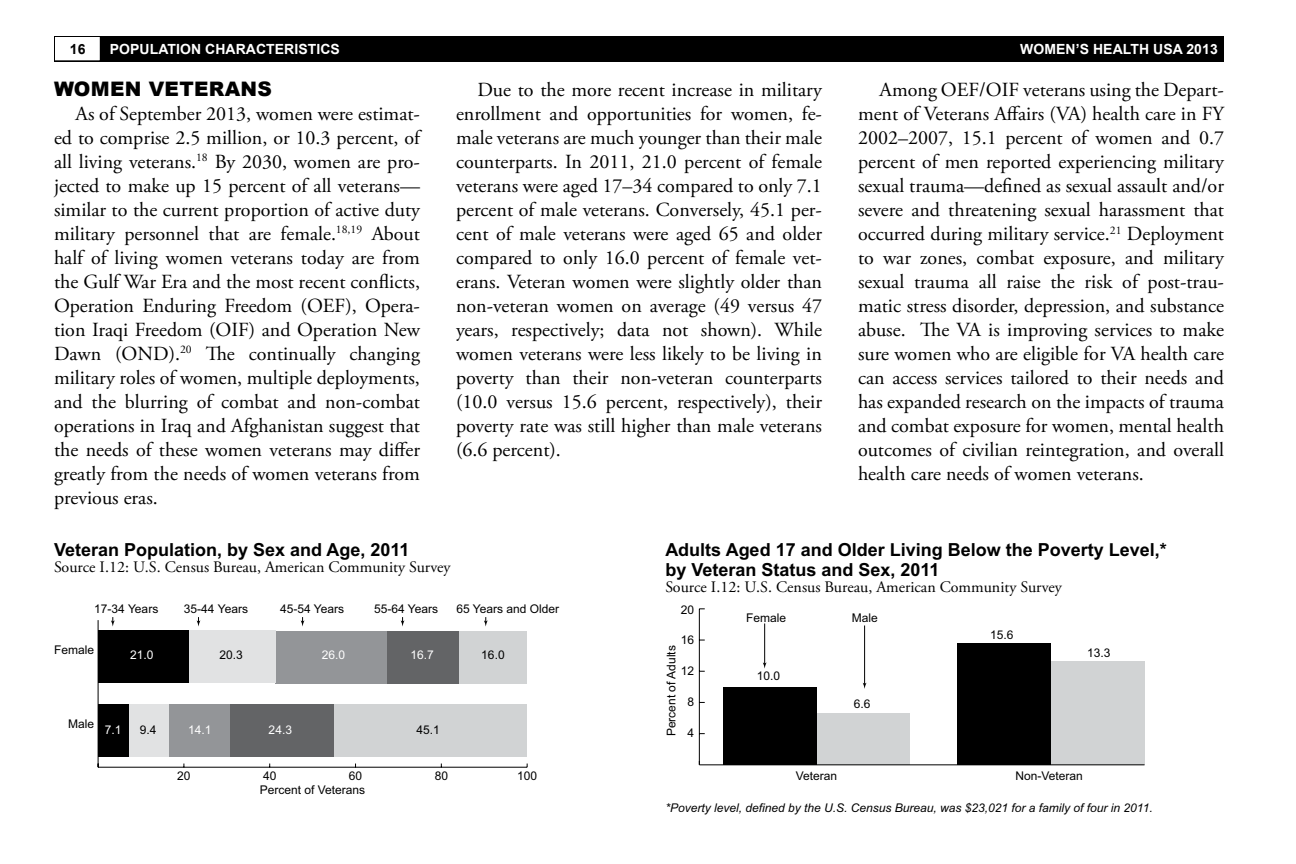
<style>
.page{position:relative;width:1296px;height:864px;background:#fff}
.page>*{position:absolute;margin:0;border:0;box-sizing:border-box;transform-origin:0 0}
.text{font:20px/24px "Adobe Garamond Pro";color:#000;text-align:justify}
.t1{font:900 20px "Arial";letter-spacing:.015em;color:#000}
.t2{font:700 18px/20px "Arial";color:#000}
.t3{font:16px "Adobe Garamond Pro";color:#000}
.t4{font:700 14px "Arial";letter-spacing:.005em;color:#fff}
.t5{font:700 14px "Arial";color:#000}
.t6{font:12px "Arial";color:#000}
.t7{font:italic 12px "Arial";color:#000}
.t8{font:12px "Arial";color:#fff}
</style>
<div class="page">
<div style="left:54px;top:36px;width:1170px;height:25px;background:#000"></div>
<div style="left:54px;top:36px;width:46px;height:25px;background:#fff"></div>
<div style="left:54px;top:36px;width:47px;height:25px;border:1px solid #000"></div>
<hr style="left:98px;top:767px;width:429px;height:1px;background:#000">
<hr style="left:98px;top:620px;width:1px;height:147px;background:#000">
<div style="left:459px;top:631px;width:68px;height:53px;background:#d1d3d4"></div>
<div style="left:334px;top:704px;width:193px;height:53px;background:#d1d3d4"></div>
<div style="left:387px;top:631px;width:72px;height:53px;background:#636466"></div>
<div style="left:229px;top:704px;width:105px;height:53px;background:#636466"></div>
<div style="left:275px;top:631px;width:112px;height:53px;background:#939598"></div>
<div style="left:169px;top:704px;width:60px;height:53px;background:#939598"></div>
<div style="left:188px;top:630px;width:87px;height:53px;background:#e1e2e3"></div>
<div style="left:129px;top:704px;width:40px;height:53px;background:#e1e2e3"></div>
<div style="left:98px;top:630px;width:90px;height:53px;background:#000"></div>
<div style="left:98px;top:704px;width:31px;height:53px;background:#000"></div>
<svg style="left:111px;top:617px;width:4px;height:10px"></svg>
<svg style="left:484px;top:617px;width:4px;height:10px"></svg>
<hr style="left:764px;top:624px;width:1px;height:40px;background:#000">
<svg style="left:763px;top:662px;width:4px;height:7px"></svg>
<hr style="left:864px;top:626px;width:1px;height:58px;background:#000">
<svg style="left:863px;top:683px;width:3px;height:6px"></svg>
<svg style="left:197px;top:617px;width:3px;height:10px"></svg>
<svg style="left:301px;top:617px;width:3px;height:10px"></svg>
<svg style="left:401px;top:617px;width:3px;height:10px"></svg>
<hr style="left:699px;top:609px;width:1px;height:156px;background:#000">
<div style="left:817px;top:713px;width:93px;height:52px;background:#d1d3d4"></div>
<div style="left:1051px;top:661px;width:94px;height:104px;background:#d1d3d4"></div>
<div style="left:723px;top:687px;width:94px;height:78px;background:#000"></div>
<div style="left:957px;top:643px;width:94px;height:122px;background:#000"></div>
<hr style="left:699px;top:764px;width:446px;height:1px;background:#000">
<p class="t5" style="left:70px;top:40px;width:17px">16</p>
<p class="t4" style="left:110px;top:40px;width:232px">POPULATION CHARACTERISTICS</p>
<p class="t4" style="left:1020px;top:40px;width:199px">WOMEN’S HEALTH USA 2013</p>
<h1 class="t1" style="left:54px;top:74px;width:219px">WOMEN VETERANS</h1>
<p class="text" style="left:54px;top:102px;width:368px;text-indent:22px">As of September 2013, women were estimat&shy;ed to comprise 2.5 million, or 10.3 percent, of all living veterans.<sup>18</sup> By 2030, women are pro&shy;jected to make up 15 percent of all veterans— similar to the current proportion of active duty military personnel that are female.<sup>18,19</sup> About half of living women veterans today are from the Gulf War Era and the most recent conflicts, Operation Enduring Freedom (OEF), Opera&shy;tion Iraqi Freedom (OIF) and Operation New Dawn (OND).<sup>20</sup> The continually changing military roles of women, multiple deployments, and the blurring of combat and non-combat operations in Iraq and Afghanistan suggest that the needs of these women veterans may differ greatly from the needs of women veterans from previous eras.</p>
<p class="text" style="left:456px;top:79px;width:368px;text-indent:22px">Due to the more recent increase in military enrollment and opportunities for women, fe&shy;male veterans are much younger than their male counterparts. In 2011, 21.0 percent of female veterans were aged 17–34 compared to only 7.1 percent of male veterans. Conversely, 45.1 per&shy;cent of male veterans were aged 65 and older compared to only 16.0 percent of female vet&shy;erans. Veteran women were slightly older than non-veteran women on average (49 versus 47 years, respectively; data not shown). While women veterans were less likely to be living in poverty than their non-veteran counterparts (10.0 versus 15.6 percent, respectively), their poverty rate was still higher than male veterans (6.6 percent).</p>
<p class="text" style="left:858px;top:79px;width:368px;text-indent:22px">Among OEF/OIF veterans using the Depart&shy;ment of Veterans Affairs (VA) health care in FY 2002–2007, 15.1 percent of women and 0.7 percent of men reported experiencing military sexual trauma—defined as sexual assault and/or severe and threatening sexual harassment that occurred during military service.<sup>21</sup> Deployment to war zones, combat exposure, and military sexual trauma all raise the risk of post-trau&shy;matic stress disorder, depression, and substance abuse. The VA is improving services to make sure women who are eligible for VA health care can access services tailored to their needs and has expanded research on the impacts of trauma and combat exposure for women, mental health outcomes of civilian reintegration, and overall health care needs of women veterans.</p>
<p class="t2" style="left:54px;top:541px;width:357px">Veteran Population, by Sex and Age, 2011</p>
<p class="t3" style="left:54px;top:558px;width:398px">Source I.12: U.S. Census Bureau, American Community Survey</p>
<p class="t6" style="left:94px;top:601px;width:66px">17-34 Years</p>
<p class="t6" style="left:184px;top:601px;width:66px">35-44 Years</p>
<p class="t6" style="left:280px;top:601px;width:66px">45-54 Years</p>
<p class="t6" style="left:374px;top:601px;width:66px">55-64 Years</p>
<p class="t6" style="left:456px;top:601px;width:104px">65 Years and Older</p>
<p class="t2" style="left:665px;top:541px;width:503px">Adults Aged 17 and Older Living Below the Poverty Level,* by Veteran Status and Sex, 2011</p>
<p class="t3" style="left:665px;top:578px;width:398px">Source I.12: U.S. Census Bureau, American Community Survey</p>
<p class="t6" style="left:681px;top:602px;width:15px">20</p>
<p class="t6" style="left:746px;top:610px;width:42px">Female</p>
<p class="t6" style="left:852px;top:610px;width:28px">Male</p>
<p class="t6" style="left:54px;top:642px;width:42px">Female</p>
<p class="t6" style="left:68px;top:715px;width:28px">Male</p>
<p class="t6" style="left:681px;top:631px;width:15px">16</p>
<p class="t6" style="left:990px;top:626px;width:25px">15.6</p>
<p class="t6" style="left:663px;top:736px;width:92px;rotate:-90deg">Percent of Adults</p>
<p class="t8" style="left:322px;top:647px;width:25px">26.0</p>
<p class="t8" style="left:410px;top:647px;width:25px">16.7</p>
<p class="t6" style="left:1087px;top:645px;width:25px">13.3</p>
<p class="t8" style="left:130px;top:647px;width:25px">21.0</p>
<p class="t6" style="left:219px;top:647px;width:25px">20.3</p>
<p class="t6" style="left:481px;top:647px;width:25px">16.0</p>
<p class="t6" style="left:681px;top:663px;width:15px">12</p>
<p class="t6" style="left:757px;top:668px;width:25px">10.0</p>
<p class="t6" style="left:687px;top:694px;width:8px">8</p>
<p class="t6" style="left:854px;top:696px;width:18px">6.6</p>
<p class="t8" style="left:105px;top:722px;width:18px">7.1</p>
<p class="t6" style="left:140px;top:722px;width:18px">9.4</p>
<p class="t8" style="left:188px;top:722px;width:25px">14.1</p>
<p class="t8" style="left:269px;top:722px;width:25px">24.3</p>
<p class="t6" style="left:417px;top:722px;width:25px">45.1</p>
<p class="t6" style="left:687px;top:725px;width:8px">4</p>
<p class="t6" style="left:177px;top:768px;width:15px">20</p>
<p class="t6" style="left:263px;top:768px;width:15px">40</p>
<p class="t6" style="left:349px;top:768px;width:15px">60</p>
<p class="t6" style="left:435px;top:768px;width:15px">80</p>
<p class="t6" style="left:517px;top:768px;width:22px">100</p>
<p class="t6" style="left:260px;top:782px;width:107px">Percent of Veterans</p>
<p class="t6" style="left:796px;top:768px;width:43px">Veteran</p>
<p class="t6" style="left:1015px;top:768px;width:69px">Non-Veteran</p>
<p class="t7" style="left:665px;top:800px;width:489px">*Poverty level, defined by the U.S. Census Bureau, was $23,021 for a family of four in 2011.</p>
</div>
